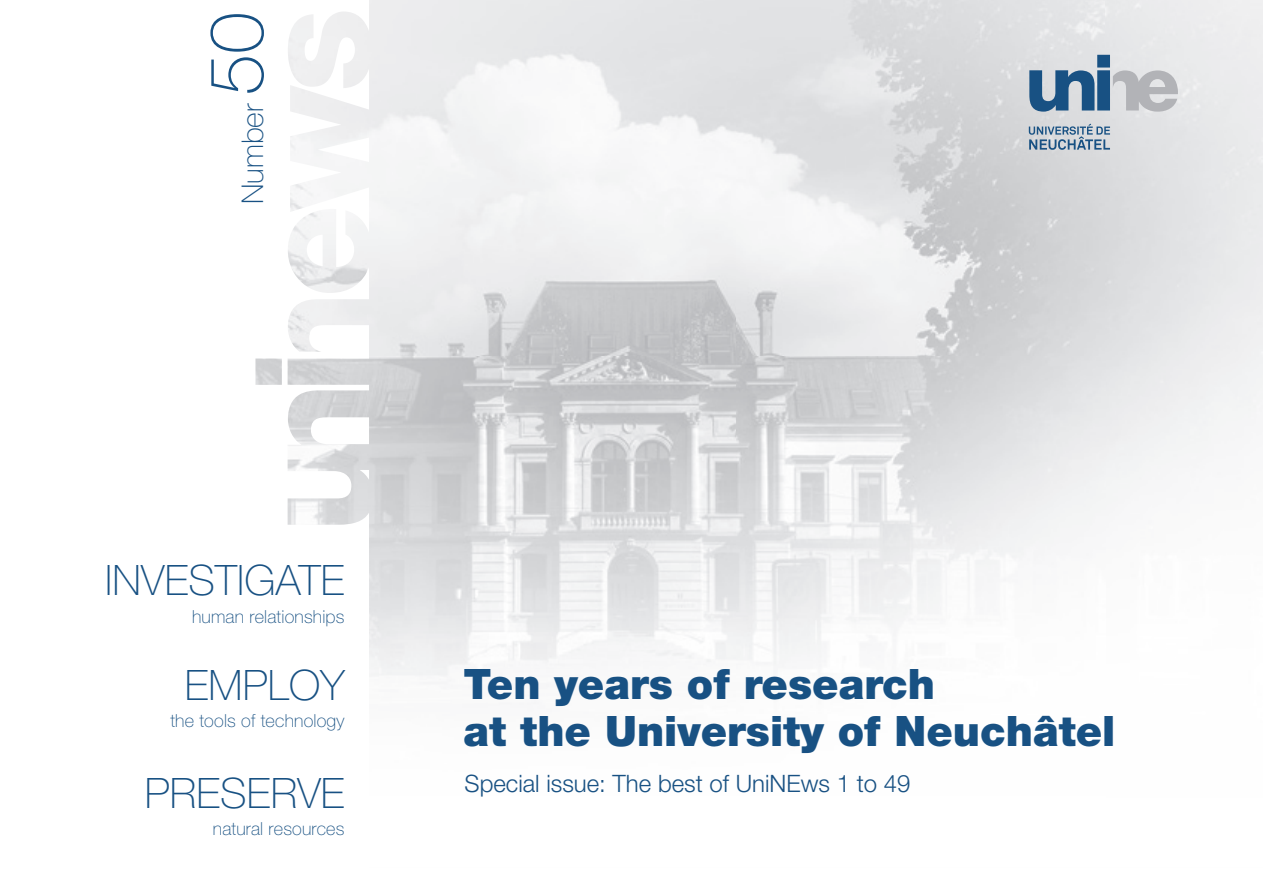
<style>
.page{position:relative;width:1263px;height:893px;background:#fff}
.page>*{position:absolute;margin:0;border:0;box-sizing:border-box;transform-origin:0 0}
.t1{font:100 75px "Helvetica Neue";color:#185183}
.t2{font:900 42px/46.5px "Helvetica Neue";color:#185183}
.t3{font:100 42px "Helvetica Neue";letter-spacing:.005em;color:#185183}
.t4{font:100 30px "Helvetica Neue";color:#185183}
.t5{font:300 24px "Helvetica Neue";color:#185183}
.t6{font:100 18px "Helvetica Neue";letter-spacing:.01em;color:#185183}
</style>
<div class="page">
<img style="left:369px;top:0;width:894px;height:681px">
<svg style="left:255px;top:12px;width:114px;height:513px"></svg>
<svg style="left:311px;top:416px;width:58px;height:28px"></svg>
<svg style="left:360px;top:470px;width:9px;height:10px"></svg>
<svg style="left:318px;top:138px;width:51px;height:24px"></svg>
<svg style="left:307px;top:235px;width:16px;height:31px"></svg>
<svg style="left:1029px;top:55px;width:149px;height:57px"></svg>
<svg style="left:1029px;top:124px;width:81px;height:26px"></svg>
<h1 class="t1" style="left:194px;top:95px;width:85px;rotate:-90deg">50</h1>
<h3 class="t4" style="left:235px;top:204px;width:102px;rotate:-90deg">Number</h3>
<h2 class="t3" style="left:105px;top:556px;width:241px">INVESTIGATE</h2>
<p class="t6" style="left:192px;top:606px;width:154px">human relationships</p>
<h2 class="t3" style="left:185px;top:661px;width:161px">EMPLOY</h2>
<p class="t6" style="left:170px;top:710px;width:176px">the tools of technology</p>
<h2 class="t3" style="left:145px;top:768px;width:201px">PRESERVE</h2>
<p class="t6" style="left:213px;top:818px;width:133px">natural resources</p>
<h2 class="t2" style="left:463px;top:661px;width:653px">Ten years of research<br>at the University of Neuchâtel</h2>
<h3 class="t5" style="left:465px;top:769px;width:447px">Special issue: The best of UniNEws 1 to 49</h3>
</div>
